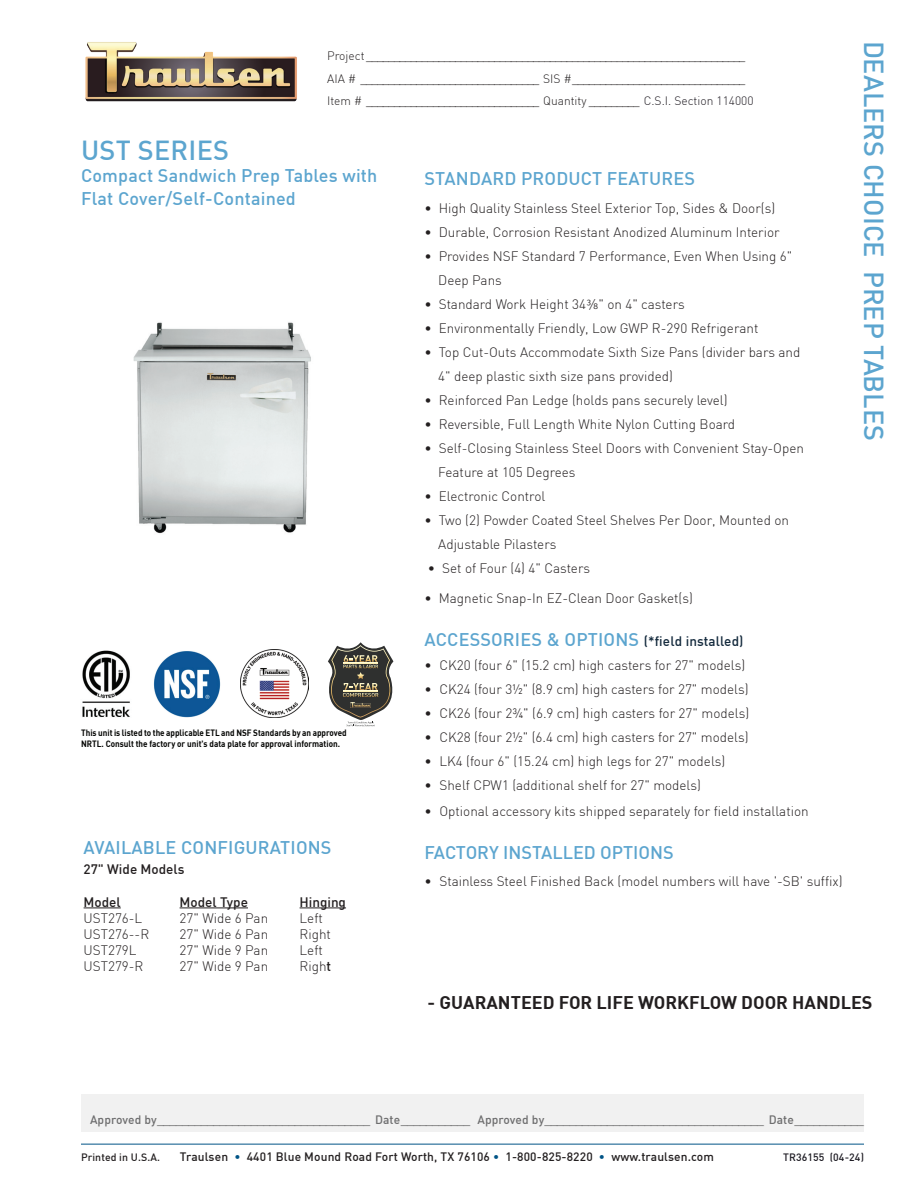
<style>
.page{position:relative;width:918px;height:1188px;background:#fff}
.page>*{position:absolute;margin:0;border:0;box-sizing:border-box;transform-origin:0 0}
.t1{font:500 27px "DIN";color:#5ca5cf}
.t2{font:500 18px/22.5px "DIN";letter-spacing:.01em;color:#5ca5cf}
.t3{font:700 18px "DIN";color:#231f20}
.t4{font:300 13.5px/24px "DIN";color:#231f20}
.t5{font:500 13.5px "DIN";color:#231f20}
.t6{font:300 12px/22.5px "DIN";color:#231f20}
.t7{font:500 12px "DIN";letter-spacing:.01em;color:#6e6e6f}
.t8{font:500 12px "DIN";letter-spacing:.01em;color:#231f20}
.t9{font:500 10.5px "DIN";letter-spacing:.01em;color:#231f20}
.t10{font:500 10.5px "DIN";letter-spacing:.01em;color:#1e1c24}
.t11{font:700 9px/10.8px "DIN";color:#040503;scale:.9 1}
.s1{color:#201c23}
.s2{font-weight:500}
.s3{font-family:"Fira Sans"}
.s4{font-size:13.5px;color:#142a3d}
.s5{color:#015486}
</style>
<div class="page">
<div style="left:81px;top:1094px;width:783px;height:38px;background:#f1f1f1"></div>
<hr style="left:81px;top:1144px;width:783px;height:1px;background:#015486">
<img style="left:85px;top:42px;width:212px;height:60px">
<hr style="left:84px;top:907px;width:37px;height:1px;background:#231f20">
<hr style="left:180px;top:907px;width:68px;height:1px;background:#231f20">
<hr style="left:300px;top:907px;width:46px;height:1px;background:#231f20">
<img style="left:133px;top:322px;width:178px;height:212px">
<svg style="left:328px;top:642px;width:65px;height:85px"></svg>
<img style="left:241px;top:650px;width:68px;height:68px">
<img style="left:82px;top:650px;width:48px;height:67px">
<img style="left:153px;top:651px;width:68px;height:67px">
<p class="t6" style="left:327px;top:46px;width:428px">Project ____________________________________________________________________<br>AIA # ________________________________ SIS #_______________________________<br>Item # _______________________________ Quantity _________ <span class="s1">C.S.I. Section 114000</span></p>
<h1 class="t1" style="left:81px;top:137px;width:150px">UST SERIES</h1>
<h2 class="t2" style="left:81px;top:165px;width:298px">Compact Sandwich Prep Tables with<br>Flat Cover/Self-Contained</h2>
<p class="t11" style="left:81px;top:728px;width:297px">This unit is listed to the applicable ETL and NSF Standards by an approved<br>NRTL. Consult the factory or unit's data plate for approval information.</p>
<h2 class="t2" style="left:84px;top:837px;width:250px">AVAILABLE CONFIGURATIONS</h2>
<p class="t5" style="left:84px;top:863px;width:102px">27" Wide Models</p>
<p class="t5" style="left:84px;top:895px;width:39px">Model</p>
<p class="t5" style="left:180px;top:895px;width:70px">Model Type</p>
<p class="t5" style="left:300px;top:895px;width:48px">Hinging</p>
<p class="t4" style="left:84px;top:907px;width:60px">UST276-L</p>
<p class="t4" style="left:180px;top:907px;width:90px">27" Wide 6 Pan</p>
<p class="t4" style="left:300px;top:907px;width:25px">Left</p>
<p class="t4" style="left:84px;top:923px;width:67px">UST276--R</p>
<p class="t4" style="left:180px;top:923px;width:90px">27" Wide 6 Pan</p>
<p class="t4" style="left:300px;top:923px;width:33px">Right</p>
<p class="t4" style="left:84px;top:939px;width:55px">UST279L</p>
<p class="t4" style="left:180px;top:939px;width:90px">27" Wide 9 Pan</p>
<p class="t4" style="left:300px;top:939px;width:25px">Left</p>
<p class="t4" style="left:84px;top:955px;width:61px">UST279-R</p>
<p class="t4" style="left:180px;top:955px;width:90px">27" Wide 9 Pan</p>
<p class="t4" style="left:300px;top:955px;width:33px">Righ<span class="s2">t</span></p>
<h2 class="t2" style="left:424px;top:168px;width:272px">STANDARD PRODUCT FEATURES</h2>
<p class="t4" style="left:424px;top:197px;width:352px">• High Quality Stainless Steel Exterior Top, Sides &amp; Door(s)</p>
<p class="t4" style="left:424px;top:221px;width:357px">• Durable, Corrosion Resistant Anodized Aluminum Interior</p>
<p class="t4" style="left:438px;top:245px;width:356px;text-indent:-14px">• Provides NSF Standard 7 Performance, Even When Using 6"<br>Deep Pans</p>
<p class="t4" style="left:424px;top:293px;width:262px">• Standard Work Height 34<span class="s3">⅜</span>" on 4" casters</p>
<p class="t4" style="left:424px;top:317px;width:335px">• Environmentally Friendly, Low GWP R-290 Refrigerant</p>
<p class="t4" style="left:438px;top:341px;width:364px;text-indent:-14px">• Top Cut-Outs Accommodate Sixth Size Pans (divider bars and<br>4" deep plastic sixth size pans provided)</p>
<p class="t4" style="left:424px;top:389px;width:305px">• Reinforced Pan Ledge (holds pans securely level)</p>
<p class="t4" style="left:424px;top:413px;width:312px">• Reversible, Full Length White Nylon Cutting Board</p>
<p class="t4" style="left:438px;top:437px;width:367px;text-indent:-14px">• Self-Closing Stainless Steel Doors with Convenient Stay-Open<br>Feature at 105 Degrees</p>
<p class="t4" style="left:424px;top:485px;width:122px">• Electronic Control</p>
<p class="t4" style="left:438px;top:509px;width:352px;text-indent:-14px">• Two (2) Powder Coated Steel Shelves Per Door, Mounted on<br>Adjustable Pilasters</p>
<p class="t4" style="left:428px;top:557px;width:164px">• Set of Four (4) 4" Casters</p>
<p class="t4" style="left:424px;top:587px;width:270px">• Magnetic Snap-In EZ-Clean Door Gasket(s)</p>
<h2 class="t2" style="left:424px;top:630px;width:321px">ACCESSORIES &amp; OPTIONS <span class="s4">(*field installed)</span></h2>
<p class="t4" style="left:424px;top:655px;width:322px">• CK20 (four 6" (15.2 cm) high casters for 27" models)</p>
<p class="t4" style="left:424px;top:679px;width:326px">• CK24 (four 3½" (8.9 cm) high casters for 27" models)</p>
<p class="t4" style="left:424px;top:703px;width:326px">• CK26 (four 2¾" (6.9 cm) high casters for 27" models)</p>
<p class="t4" style="left:424px;top:727px;width:326px">• CK28 (four 2½" (6.4 cm) high casters for 27" models)</p>
<p class="t4" style="left:424px;top:751px;width:302px">• LK4 (four 6" (15.24 cm) high legs for 27" models)</p>
<p class="t4" style="left:424px;top:775px;width:278px">• Shelf CPW1 (additional shelf for 27" models)</p>
<p class="t4" style="left:424px;top:800px;width:386px">• Optional accessory kits shipped separately for field installation</p>
<h2 class="t2" style="left:424px;top:843px;width:251px">FACTORY INSTALLED OPTIONS</h2>
<p class="t4" style="left:424px;top:871px;width:420px">• Stainless Steel Finished Back (model numbers will have '-SB' suffix)</p>
<h1 class="t1" style="left:886px;top:40px;width:402px;rotate:90deg">DEALERS CHOICE PREP TABLES</h1>
<h2 class="t3" style="left:427px;top:994px;width:447px">- GUARANTEED FOR LIFE WORKFLOW DOOR HANDLES</h2>
<p class="t7" style="left:90px;top:1114px;width:775px">Approved by__________________________________ Date___________ Approved by___________________________________ Date___________</p>
<p class="t9" style="left:81px;top:1152px;width:81px">Printed in U.S.A.</p>
<p class="t8" style="left:180px;top:1151px;width:536px">Traulsen <span class="s5">•</span> 4401 Blue Mound Road Fort Worth, TX 76106 <span class="s5">•</span> 1-800-825-8220 <span class="s5">•</span> www.traulsen.com</p>
<p class="t10" style="left:783px;top:1152px;width:82px">TR36155 (04-24)</p>
</div>
